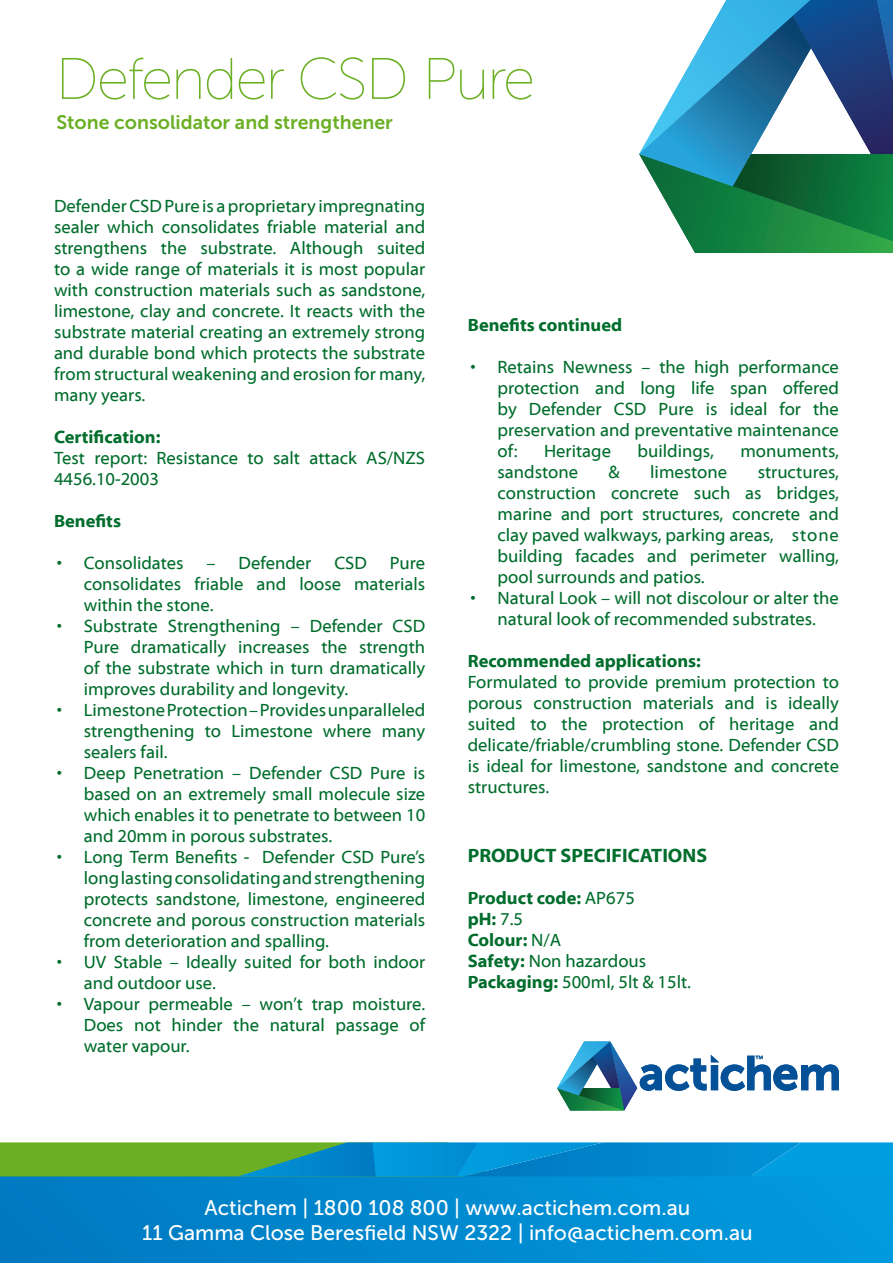
<style>
.page{position:relative;width:893px;height:1263px;background:#fff}
.page>*{position:absolute;margin:0;border:0;box-sizing:border-box;transform-origin:0 0}
.t1{font:300 58.5px "Museo Sans Display";color:#6baf24}
.t2{font:21px "Museo Sans 500";color:#fff}
.t3{font:19.5px "Museo Sans 700";color:#6baf24}
.t4{font:700 19.5px "Myriad Web Pro";color:#006d2c}
.t5{font:18px/21px "Myriad Web Pro";color:#006d2c;text-align:justify}
.t6{font:700 18px "Myriad Web Pro";color:#006d2c}
.s1{font-weight:400}
.s2{font-weight:700}
</style>
<div class="page">
<div style="left:0;top:1176px;width:893px;height:87px;background:linear-gradient(to right,#0079c0,#019bde)"></div>
<svg style="left:639px;top:0;width:254px;height:253px"></svg>
<svg style="left:557px;top:1041px;width:282px;height:69px"></svg>
<svg style="left:0;top:1142px;width:893px;height:34px;background:#269a9b"></svg>
<p class="t1" style="left:56px;top:48px;width:479px">Defender CSD Pure</p>
<p class="t3" style="left:56px;top:111px;width:338px">Stone consolidator and strengthener</p>
<p class="t5" style="left:54px;top:196px;width:373px">Defender CSD Pure is a proprietary impregnating sealer which consolidates friable material and strengthens the substrate. Although suited to a wide range of materials it is most popular with construction materials such as sandstone, limestone, clay and concrete. It reacts with the substrate material creating an extremely strong and durable bond which protects the substrate from structural weakening and erosion for many, many years.</p>
<p class="t6" style="left:54px;top:427px;width:108px">Certification:</p>
<p class="t5" style="left:54px;top:448px;width:373px">Test report: Resistance to salt attack AS/NZS<br>4456.10-2003</p>
<p class="t6" style="left:54px;top:511px;width:69px">Benefits</p>
<p class="t5" style="left:57px;top:553px;width:128px">• Consolidates</p>
<p class="t5" style="left:207px;top:553px;width:106px">– Defender</p>
<p class="t5" style="left:334px;top:553px;width:34px">CSD</p>
<p class="t5" style="left:84px;top:553px;width:343px;text-indent:306px">Pure consolidates friable and loose materials within the stone.</p>
<p class="t5" style="left:84px;top:616px;width:343px;text-indent:-27px">• Substrate Strengthening – Defender CSD Pure dramatically increases the strength of the substrate which in turn dramatically improves durability and longevity.</p>
<p class="t5" style="left:84px;top:700px;width:343px;text-indent:-27px">• Limestone Protection – Provides unparalleled strengthening to Limestone where many sealers fail.</p>
<p class="t5" style="left:84px;top:763px;width:343px;text-indent:-27px">• Deep Penetration – Defender CSD Pure is based on an extremely small molecule size which enables it to penetrate to between 10 and 20mm in porous substrates.</p>
<p class="t5" style="left:84px;top:847px;width:343px;text-indent:-27px">• Long Term Benefits - Defender CSD Pure’s long lasting consolidating and strengthening protects sandstone, limestone, engineered concrete and porous construction materials from deterioration and spalling.</p>
<p class="t5" style="left:84px;top:952px;width:343px;text-indent:-27px">• UV Stable – Ideally suited for both indoor and outdoor use.</p>
<p class="t5" style="left:84px;top:994px;width:343px;text-indent:-27px">• Vapour permeable – won’t trap moisture.<br>Does not hinder the natural passage of water vapour.</p>
<p class="t6" style="left:468px;top:315px;width:156px">Benefits continued</p>
<p class="t5" style="left:497px;top:357px;width:343px;text-indent:-27px">• Retains Newness – the high performance protection and long life span offered by Defender CSD Pure is ideal for the preservation and preventative maintenance of:</p>
<p class="t5" style="left:544px;top:441px;width:68px">Heritage</p>
<p class="t5" style="left:638px;top:441px;width:78px">buildings,</p>
<p class="t5" style="left:740px;top:441px;width:100px">monuments,</p>
<p class="t5" style="left:497px;top:462px;width:82px">sandstone</p>
<p class="t5" style="left:609px;top:462px;width:13px">&amp;</p>
<p class="t5" style="left:650px;top:462px;width:78px">limestone</p>
<p class="t5" style="left:497px;top:462px;width:343px;text-indent:260px">structures, construction concrete such as bridges, marine and port structures, concrete and clay paved walkways, parking areas, stone building facades and perimeter walling, pool surrounds and patios.</p>
<p class="t5" style="left:470px;top:588px;width:370px;text-align:center">• Natural Look – will not discolour or alter the natural look of recommended substrates.</p>
<p class="t6" style="left:468px;top:651px;width:235px">Recommended applications:</p>
<p class="t5" style="left:468px;top:672px;width:373px">Formulated to provide premium protection to porous construction materials and is ideally suited to the protection of heritage and delicate/friable/crumbling stone. Defender CSD is ideal for limestone, sandstone and concrete structures.</p>
<p class="t4" style="left:468px;top:845px;width:241px">PRODUCT SPECIFICATIONS</p>
<p class="t6" style="left:468px;top:888px;width:169px">Product code: <span class="s1">AP675</span></p>
<p class="t6" style="left:468px;top:909px;width:57px">pH: <span class="s1">7.5</span></p>
<p class="t6" style="left:468px;top:930px;width:95px">Colour: <span class="s1">N/A</span></p>
<p class="t5" style="left:468px;top:951px;width:180px"><span class="s2">Safety:</span> Non hazardous</p>
<p class="t5" style="left:468px;top:972px;width:225px"><span class="s2">Packaging:</span> 500ml, 5lt &amp; 15lt.</p>
<p class="t2" style="left:204px;top:1196px;width:487px">Actichem | 1800 108 800 | www.actichem.com.au</p>
<p class="t2" style="left:142px;top:1221px;width:612px">11 Gamma Close Beresfield NSW 2322 | info@actichem.com.au</p>
</div>
